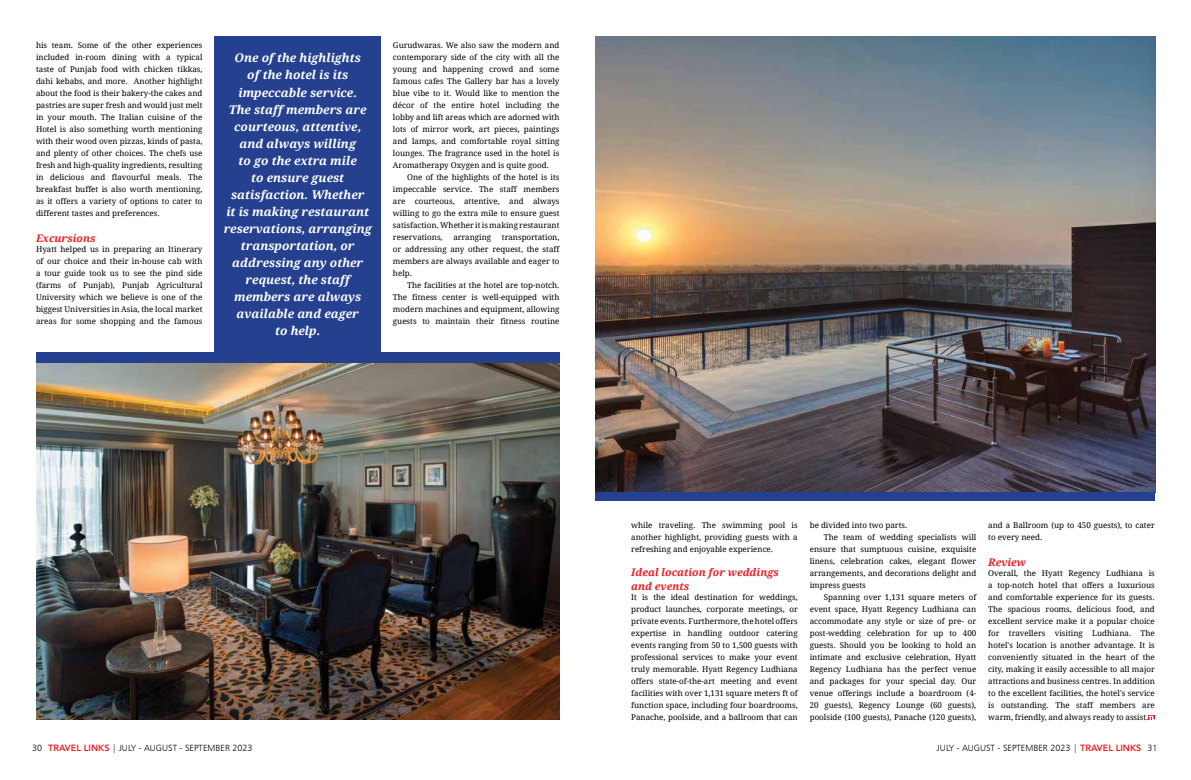
<style>
.page{position:relative;width:1191px;height:780px;background:#fff}
.page>*{position:absolute;margin:0;border:0;box-sizing:border-box;transform-origin:0 0}
.t1{font:italic 700 12px/17px "Droid Serif";color:#fff;text-align:center}
.t2{font:italic 700 10.5px/14px "Droid Serif";color:#ed1d24}
.t3{font:9px "Humanist 777 BT Light B";color:#000}
.t4{font:8px/12px "Droid Serif";color:#000;text-align:justify}
.s1{font-family:"Avenir LT Std";font-weight:800;color:#ed1d24}
</style>
<div class="page">
<div style="left:214px;top:36px;width:167px;height:328px;background:#25408f"></div>
<img style="left:595px;top:36px;width:560px;height:456px">
<img style="left:36px;top:364px;width:523px;height:355px">
<svg style="left:1148px;top:715px;width:6px;height:5px"></svg>
<div style="left:36px;top:352px;width:523px;height:8px;background:#25408f"></div>
<div style="left:595px;top:492px;width:560px;height:8px;background:#25408f"></div>
<p class="t4" style="left:36px;top:39px;width:168px">his team. Some of the other experiences included in-room dining with a typical taste of Punjab food with chicken tikkas, dahi kebabs, and more. Another highlight about the food is their bakery-the cakes and pastries are super fresh and would just melt in your mouth. The Italian cuisine of the Hotel is also something worth mentioning with their wood oven pizzas, kinds of pasta, and plenty of other choices. The chefs use fresh and high-quality ingredients, resulting in delicious and flavourful meals. The breakfast buffet is also worth mentioning, as it offers a variety of options to cater to different tastes and preferences.</p>
<h2 class="t2" style="left:36px;top:231px;width:61px">Excursions</h2>
<p class="t4" style="left:36px;top:243px;width:168px">Hyatt helped us in preparing an Itinerary of our choice and their in-house cab with a tour guide took us to see the pind side (farms of Punjab), Punjab Agricultural University which we believe is one of the biggest Universities in Asia, the local market areas for some shopping and the famous</p>
<p class="t1" style="left:224px;top:50px;width:150px">One of the highlights<br>of the hotel is its impeccable service.<br>The staff members are courteous, attentive, and always willing<br>to go the extra mile<br>to ensure guest satisfaction. Whether<br>it is making restaurant reservations, arranging transportation, or addressing any other request, the staff members are always available and eager<br>to help.</p>
<p class="t4" style="left:393px;top:39px;width:168px">Gurudwaras. We also saw the modern and contemporary side of the city with all the young and happening crowd and some famous cafes The Gallery bar has a lovely blue vibe to it. Would like to mention the décor of the entire hotel including the lobby and lift areas which are adorned with lots of mirror work, art pieces, paintings and lamps, and comfortable royal sitting lounges. The fragrance used in the hotel is Aromatherapy Oxygen and is quite good.</p>
<p class="t4" style="left:393px;top:171px;width:168px;text-indent:14px">One of the highlights of the hotel is its impeccable service. The staff members are courteous, attentive, and always willing to go the extra mile to ensure guest satisfaction. Whether it is making restaurant reservations,</p>
<p class="t4" style="left:393px;top:231px;width:168px;text-indent:109px">transportation, or addressing any other request, the staff members are always available and eager to help.</p>
<p class="t4" style="left:393px;top:279px;width:168px;text-indent:14px">The facilities at the hotel are top-notch.<br>The fitness center is well-equipped with modern machines and equipment, allowing guests to maintain their fitness routine</p>
<p class="t4" style="left:453px;top:231px;width:39px">arranging</p>
<p class="t4" style="left:631px;top:519px;width:168px">while traveling. The swimming pool is another highlight, providing guests with a refreshing and enjoyable experience.</p>
<h2 class="t2" style="left:631px;top:565px;width:149px">Ideal location for weddings and events</h2>
<p class="t4" style="left:631px;top:591px;width:168px">It is the ideal destination for weddings, product launches, corporate meetings, or private events. Furthermore, the hotel offers expertise in handling outdoor catering events ranging from 50 to 1,500 guests with professional services to make your event truly memorable. Hyatt Regency Ludhiana offers state-of-the-art meeting and event facilities with over 1,131 square meters ft of function space, including four boardrooms, Panache, poolside, and a ballroom that can</p>
<p class="t4" style="left:809px;top:519px;width:99px">be divided into two parts.</p>
<p class="t4" style="left:824px;top:531px;width:154px">The team of wedding specialists will</p>
<p class="t4" style="left:809px;top:543px;width:168px">ensure that sumptuous cuisine, exquisite</p>
<p class="t4" style="left:809px;top:555px;width:168px">linens, celebration cakes, elegant flower</p>
<p class="t4" style="left:809px;top:567px;width:168px">arrangements, and decorations delight and</p>
<p class="t4" style="left:809px;top:579px;width:58px">impress guests</p>
<p class="t4" style="left:824px;top:591px;width:154px">Spanning over 1,131 square meters of</p>
<p class="t4" style="left:809px;top:603px;width:168px">event space, Hyatt Regency Ludhiana can</p>
<p class="t4" style="left:809px;top:615px;width:168px">accommodate any style or size of pre- or</p>
<p class="t4" style="left:809px;top:627px;width:168px">post-wedding celebration for up to 400</p>
<p class="t4" style="left:809px;top:639px;width:168px">guests. Should you be looking to hold an</p>
<p class="t4" style="left:809px;top:651px;width:168px">intimate and exclusive celebration, Hyatt</p>
<p class="t4" style="left:809px;top:663px;width:168px">Regency Ludhiana has the perfect venue</p>
<p class="t4" style="left:809px;top:675px;width:168px">and packages for your special day. Our</p>
<p class="t4" style="left:809px;top:687px;width:168px">venue offerings include a boardroom (4-</p>
<p class="t4" style="left:809px;top:699px;width:168px">20 guests), Regency Lounge (60 guests),</p>
<p class="t4" style="left:809px;top:711px;width:168px">poolside (100 guests), Panache (120 guests),</p>
<p class="t4" style="left:988px;top:519px;width:168px">and a Ballroom (up to 450 guests), to cater to every need.</p>
<h2 class="t2" style="left:988px;top:555px;width:39px">Review</h2>
<p class="t4" style="left:988px;top:567px;width:168px">Overall, the Hyatt Regency Ludhiana is a top-notch hotel that offers a luxurious and comfortable experience for its guests.<br>The spacious rooms, delicious food, and excellent service make it a popular choice for travellers visiting Ludhiana. The hotel's location is another advantage. It is conveniently situated in the heart of the city, making it easily accessible to all major attractions and business centres. In addition to the excellent facilities, the hotel's service is outstanding. The staff members are warm, friendly, and always ready to assist.</p>
<p class="t3" style="left:32px;top:742px;width:222px">30 <span class="s1">TRAVEL LINKS</span> | JULY - AUGUST - SEPTEMBER 2023</p>
<p class="t3" style="left:937px;top:742px;width:222px">JULY - AUGUST - SEPTEMBER 2023 | <span class="s1">TRAVEL LINKS</span> 31</p>
</div>
